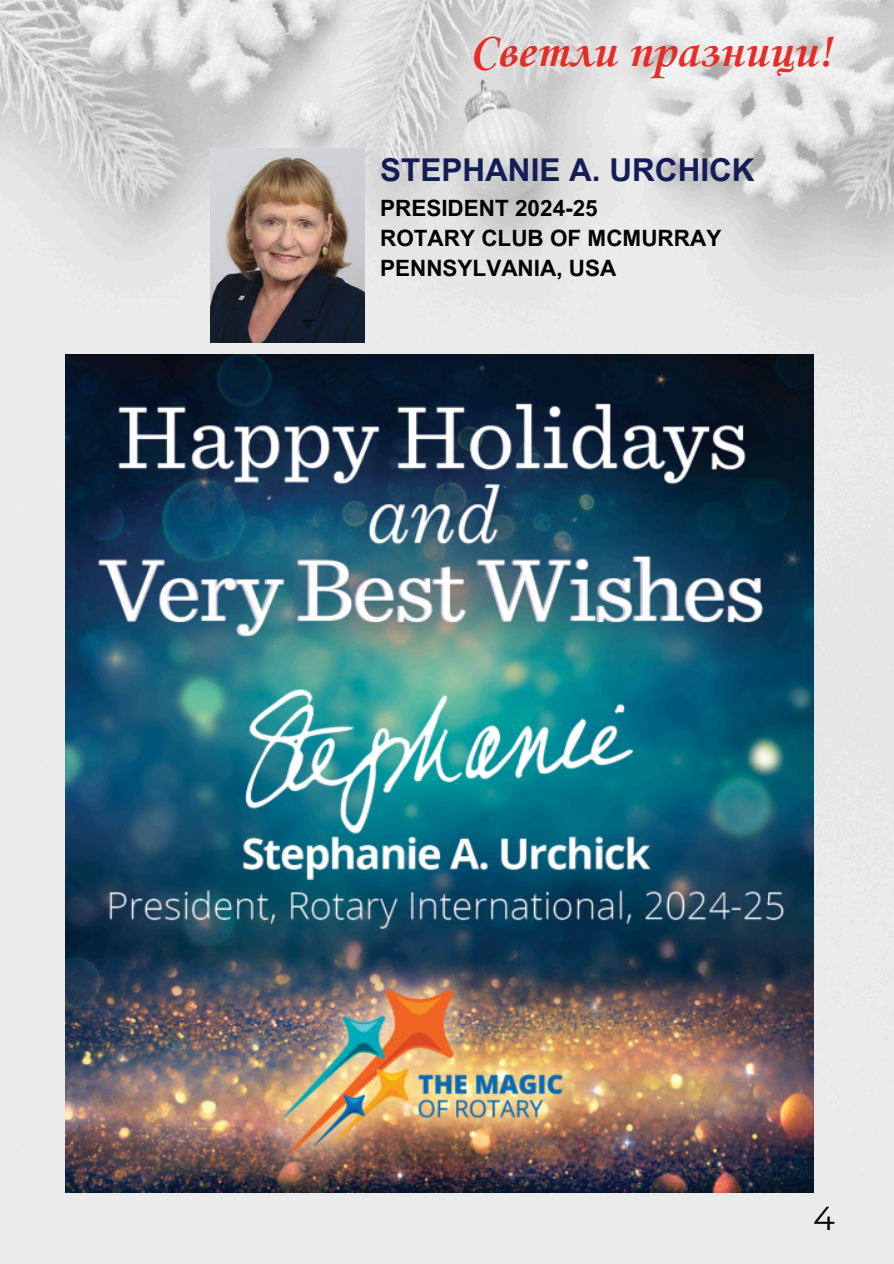
<style>
.page{position:relative;width:894px;height:1264px;background:#fff}
.page>*{position:absolute;margin:0;border:0;box-sizing:border-box;transform-origin:0 0}
.t1{font:700 49.5px "Corsiva";color:#e52d27}
.t2{font:33px "Montserrat";color:#000}
.t3{font:700 31.5px "Arial MT Pro";color:#151d57}
.t4{font:700 22.5px "Arial MT Pro";color:#000}
</style>
<div class="page">
<img style="left:0;top:0;width:893px;height:1263px">
<img style="left:66px;top:354px;width:747px;height:838px">
<img style="left:210px;top:149px;width:154px;height:193px">
<p class="t1" style="left:469px;top:27px;width:364px">Светли празници!</p>
<h1 class="t3" style="left:380px;top:158px;width:376px">STEPHANIE A. URCHICK</h1>
<p class="t4" style="left:380px;top:199px;width:219px">PRESIDENT 2024-25</p>
<p class="t4" style="left:380px;top:230px;width:342px">ROTARY CLUB OF MCMURRAY</p>
<p class="t4" style="left:380px;top:260px;width:238px">PENNSYLVANIA, USA</p>
<p class="t2" style="left:812px;top:1197px;width:23px">4</p>
</div>
